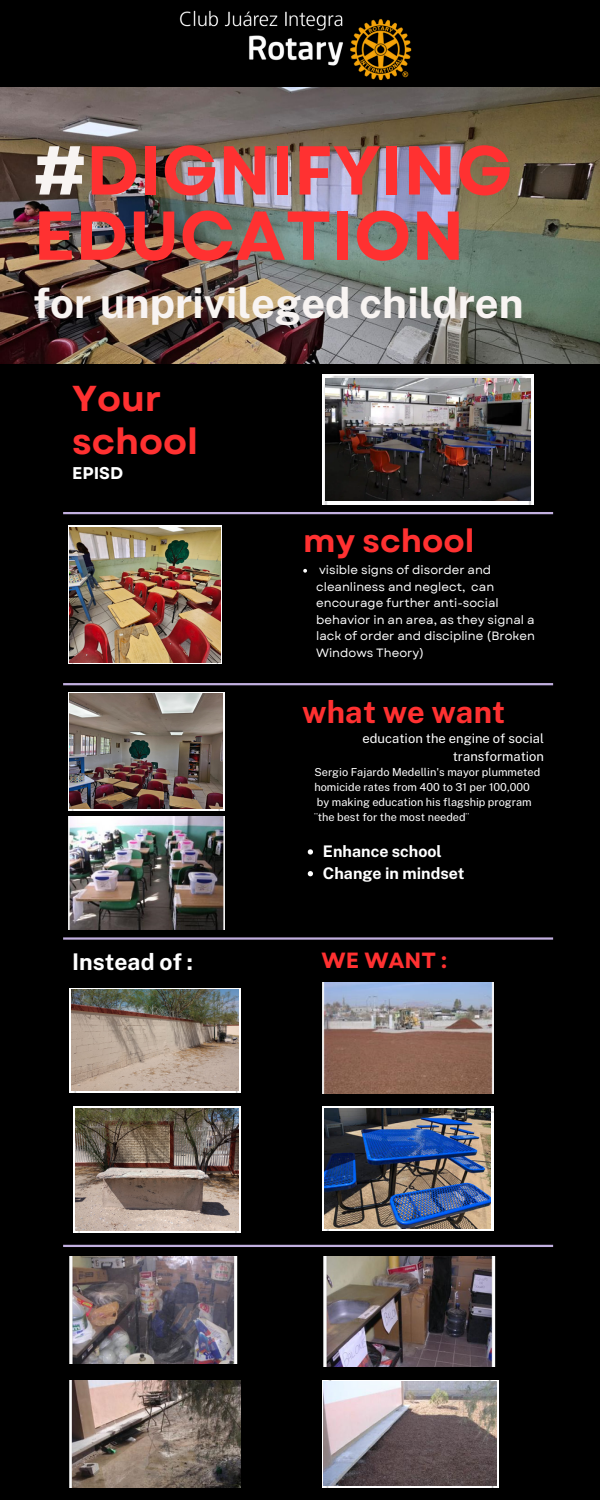
<style>
.page{position:relative;width:600px;height:1500px;background:#000}
.page>*{position:absolute;margin:0;border:0;box-sizing:border-box;transform-origin:0 0}
.t1{font:700 69px/65.2px "Garet";color:#ff3131}
.t2{font:700 42px "Public Sans";color:#f8f4f2}
.t3{font:700 36px "Garet";color:#ff3131}
.t4{font:700 32px "Garet";color:#ff3131}
.t5{font:700 31px "Public Sans";color:#ff3131}
.t6{font:700 23px "Public Sans";color:#fff}
.t7{font:700 22px "Garet";color:#ff3131}
.t8{font:700 17px "Garet";color:#fff}
.t9{font:700 16px "Public Sans";color:#fff}
.t10{font:13px/18px "Public Sans";color:#fff;text-align:right}
.t11{font:12px/16.5px "Garet";color:#fff}
.t12{font:11px/15px "Public Sans";color:#fff}
.s1{color:#f8f4f2}
</style>
<div class="page">
<img style="left:0;top:87px;width:600px;height:277px">
<svg style="left:303px;top:569px;width:4px;height:4px"></svg>
<svg style="left:308px;top:849px;width:5px;height:6px"></svg>
<svg style="left:308px;top:871px;width:5px;height:5px"></svg>
<hr style="left:63px;top:512px;width:490px;height:2px;background:#c2b0e0">
<hr style="left:63px;top:683px;width:490px;height:2px;background:#c2b0e0">
<hr style="left:63px;top:937px;width:490px;height:3px;background:#c2b0e0">
<hr style="left:63px;top:1245px;width:490px;height:2px;background:#c2b0e0">
<img style="left:68px;top:817px;width:156px;height:113px">
<img style="left:69px;top:1256px;width:169px;height:108px">
<img style="left:323px;top:1256px;width:173px;height:111px">
<img style="left:70px;top:1380px;width:171px;height:108px">
<img style="left:322px;top:1380px;width:176px;height:108px">
<img style="left:324px;top:1382px;width:172px;height:104px">
<img style="left:322px;top:375px;width:212px;height:129px">
<img style="left:326px;top:378px;width:204px;height:123px">
<img style="left:68px;top:526px;width:153px;height:138px">
<img style="left:70px;top:527px;width:150px;height:136px">
<img style="left:68px;top:693px;width:156px;height:118px">
<img style="left:70px;top:694px;width:153px;height:115px">
<img style="left:179px;top:10px;width:233px;height:71px">
<img style="left:322px;top:983px;width:171px;height:110px">
<img style="left:322px;top:1107px;width:171px;height:124px">
<img style="left:324px;top:1109px;width:167px;height:120px">
<img style="left:74px;top:1107px;width:167px;height:125px">
<img style="left:76px;top:1108px;width:162px;height:122px">
<img style="left:70px;top:988px;width:171px;height:105px">
<img style="left:71px;top:990px;width:167px;height:101px">
<p class="t1" style="left:33px;top:138px;width:481px"><span class="s1">#</span>DIGNIFYING<br>EDUCATION</p>
<p class="t2" style="left:33px;top:278px;width:492px">for unprivileged children</p>
<p class="t3" style="left:72px;top:373px;width:91px">Your</p>
<p class="t3" style="left:72px;top:415px;width:128px">school</p>
<p class="t8" style="left:72px;top:461px;width:53px">EPISD</p>
<p class="t4" style="left:303px;top:518px;width:173px">my school</p>
<p class="t11" style="left:316px;top:562px;width:220px">visible signs of disorder and cleanliness and neglect, can encourage further anti-social behavior in an area, as they signal a lack of order and discipline (Broken<br>Windows Theory)</p>
<p class="t5" style="left:302px;top:694px;width:204px">what we want</p>
<p class="t10" style="left:363px;top:729px;width:183px">education the engine of social transformation</p>
<p class="t12" style="left:314px;top:764px;width:227px">Sergio Fajardo Medellin's mayor plummeted homicide rates from 400 to 31 per 100,000 by making education his flagship program ¨the best for the most needed¨</p>
<p class="t9" style="left:323px;top:842px;width:120px">Enhance school</p>
<p class="t9" style="left:323px;top:863px;width:143px">Change in mindset</p>
<p class="t6" style="left:72px;top:949px;width:122px">Instead of :</p>
<p class="t7" style="left:322px;top:945px;width:127px">WE WANT :</p>
</div>
